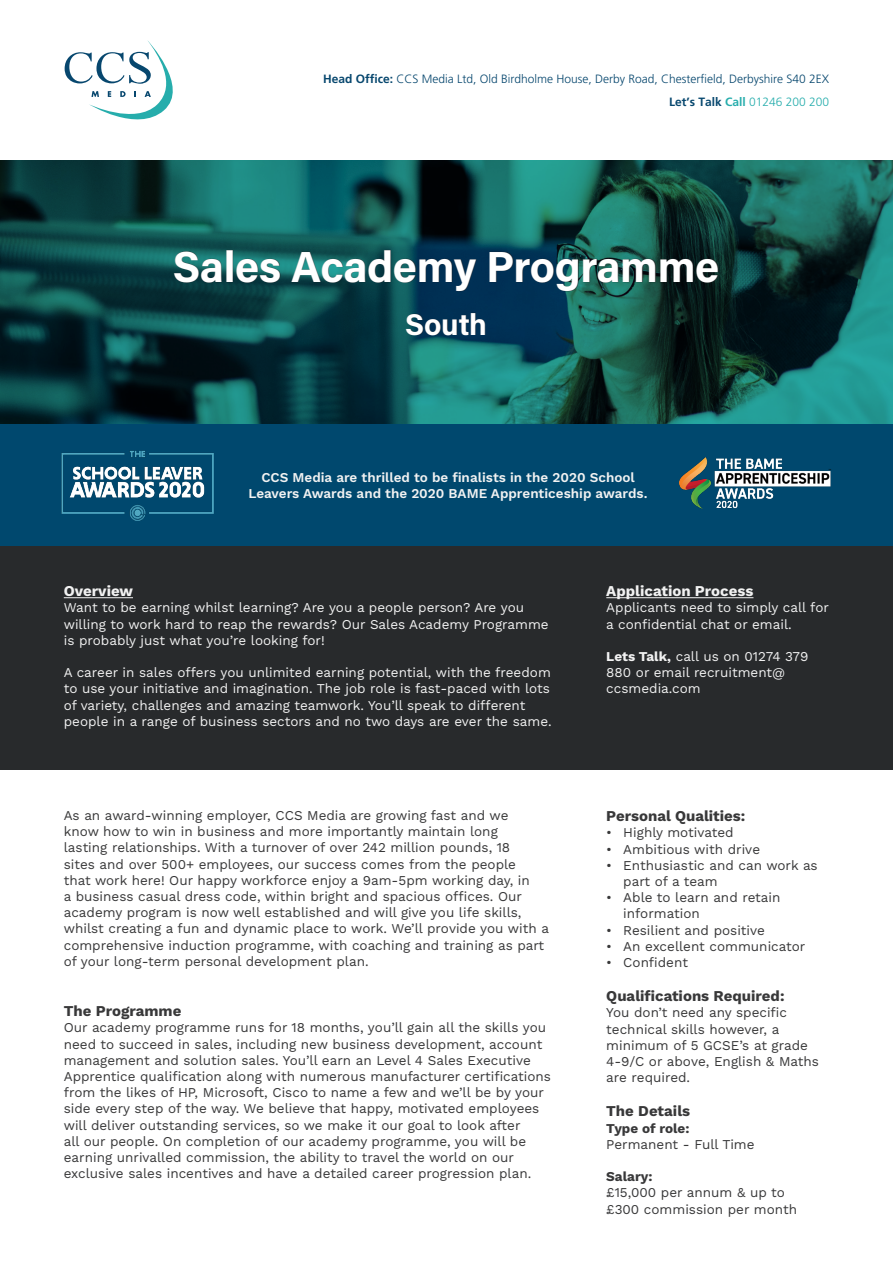
<style>
.page{position:relative;width:893px;height:1263px;background:#fff}
.page>*{position:absolute;margin:0;border:0;box-sizing:border-box;transform-origin:0 0}
.t1{font:700 43.5px "Acumin Pro";letter-spacing:-.01em;color:#fff}
.t2{font:700 30px "Acumin Pro";letter-spacing:-.01em;color:#fff}
.t3{font:700 15px "Work Sans";color:#383839}
.t4{font:700 15px "Work Sans";color:#f2f2f2}
.t5{font:13.5px/16.2px "Work Sans";color:#383839}
.t6{font:13.5px/16.2px "Work Sans";color:#f2f2f2}
.t7{font:600 13.5px/16.5px "Work Sans";color:#f2f2f2;text-align:center}
.t8{font:700 13.5px "Work Sans";color:#383839}
.t9{font:300 12px/22.8px "Frutiger";color:#07476e;text-align:right}
.s1{font-weight:700}
.s2{font-weight:700;color:#26adac}
.s3{color:#26adac}
</style>
<div class="page">
<svg style="left:0;top:161px;width:893px;height:263px;background:#104e4c"></svg>
<svg style="left:65px;top:40px;width:108px;height:80px"></svg>
<div style="left:174px;top:250px;width:544px;height:85px;background:#231f20;opacity:.75"></div>
<div style="left:0;top:545px;width:893px;height:225px;background:#282a2c"></div>
<hr style="left:64px;top:597px;width:69px;height:1px;background:#f2f2f2">
<hr style="left:606px;top:597px;width:147px;height:1px;background:#f2f2f2">
<div style="left:0;top:424px;width:893px;height:122px;background:#00486e"></div>
<img style="left:61px;top:450px;width:153px;height:70px">
<img style="left:680px;top:457px;width:151px;height:52px">
<p class="t9" style="left:323px;top:68px;width:508px"><span class="s1">Head Office:</span> CCS Media Ltd, Old Birdholme House, Derby Road, Chesterfield, Derbyshire S40 2EX<br><span class="s1">Let’s Talk</span> <span class="s2">Call</span> <span class="s3">01246 200 200</span></p>
<p class="t1" style="left:173px;top:236px;width:548px">Sales Academy Programme</p>
<p class="t2" style="left:405px;top:303px;width:83px">South</p>
<p class="t7" style="left:248px;top:468px;width:401px">CCS Media are thrilled to be finalists in the 2020 School<br>Leavers Awards and the 2020 BAME Apprenticeship awards.</p>
<p class="t4" style="left:64px;top:580px;width:71px">Overview</p>
<p class="t6" style="left:64px;top:599px;width:486px">Want to be earning whilst learning? Are you a people person? Are you willing to work hard to reap the rewards? Our Sales Academy Programme is probably just what you’re looking for!</p>
<p class="t6" style="left:64px;top:664px;width:489px">A career in sales offers you unlimited earning potential, with the freedom to use your initiative and imagination. The job role is fast-paced with lots of variety, challenges and amazing teamwork. You’ll speak to different people in a range of business sectors and no two days are ever the same.</p>
<p class="t5" style="left:64px;top:807px;width:487px">As an award-winning employer, CCS Media are growing fast and we<br>know how to win in business and more importantly maintain long<br>lasting relationships. With a turnover of over 242 million pounds, 18<br>sites and over 500+ employees, our success comes from the people<br>that work here! Our happy workforce enjoy a 9am-5pm working day, in<br>a business casual dress code, within bright and spacious offices. Our academy program is now well established and will give you life skills, whilst creating a fun and dynamic place to work. We’ll provide you with a comprehensive induction programme, with coaching and training as part of your long-term personal development plan.</p>
<p class="t3" style="left:64px;top:1000px;width:119px">The Programme</p>
<p class="t5" style="left:64px;top:1019px;width:489px">Our academy programme runs for 18 months, you’ll gain all the skills you need to succeed in sales, including new business development, account management and solution sales. You’ll earn an Level 4 Sales Executive Apprentice qualification along with numerous manufacturer certifications from the likes of HP, Microsoft, Cisco to name a few and we’ll be by your side every step of the way. We believe that happy, motivated employees will deliver outstanding services, so we make it our goal to look after<br>all our people. On completion of our academy programme, you will be earning unrivalled commission, the ability to travel the world on our exclusive sales incentives and have a detailed career progression plan.</p>
<p class="t4" style="left:606px;top:580px;width:149px">Application Process</p>
<p class="t6" style="left:606px;top:599px;width:224px">Applicants need to simply call for a confidential chat or email.</p>
<p class="t6" style="left:606px;top:648px;width:204px"><span class="s1">Lets Talk,</span> call us on 01274 379<br>880 or email recruitment@ ccsmedia.com</p>
<p class="t3" style="left:606px;top:805px;width:141px">Personal Qualities:</p>
<p class="t5" style="left:606px;top:824px;width:129px">• Highly motivated</p>
<p class="t5" style="left:606px;top:840px;width:155px">• Ambitious with drive</p>
<p class="t5" style="left:623px;top:856px;width:196px;text-indent:-17px">• Enthusiastic and can work as part of a team</p>
<p class="t5" style="left:623px;top:889px;width:159px;text-indent:-17px">• Able to learn and retain information</p>
<p class="t5" style="left:606px;top:921px;width:160px">• Resilient and positive</p>
<p class="t5" style="left:606px;top:937px;width:201px">• An excellent communicator</p>
<p class="t5" style="left:606px;top:954px;width:83px">• Confident</p>
<p class="t3" style="left:606px;top:985px;width:180px">Qualifications Required:</p>
<p class="t5" style="left:606px;top:1004px;width:214px">You don’t need any specific technical skills however, a minimum of 5 GCSE’s at grade<br>4-9/C or above, English &amp; Maths are required.</p>
<p class="t3" style="left:606px;top:1100px;width:85px">The Details</p>
<p class="t8" style="left:606px;top:1118px;width:85px">Type of role:</p>
<p class="t5" style="left:606px;top:1135px;width:150px">Permanent - Full Time</p>
<p class="t8" style="left:606px;top:1166px;width:48px">Salary:</p>
<p class="t5" style="left:606px;top:1184px;width:180px">£15,000 per annum &amp; up to</p>
<p class="t5" style="left:606px;top:1200px;width:192px">£300 commission per month</p>
</div>
